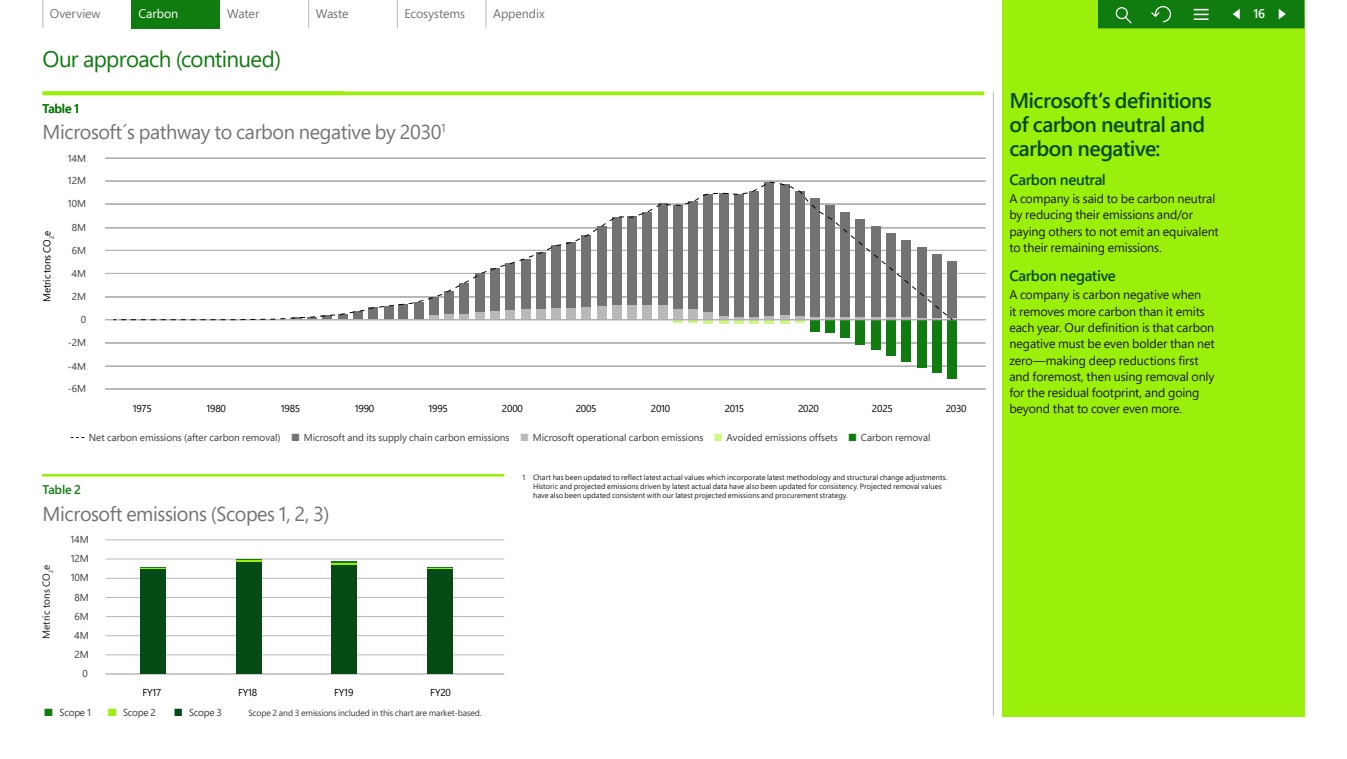
<style>
.page{position:relative;width:1347px;height:759px;background:#fff}
.page>*{position:absolute;margin:0;border:0;box-sizing:border-box;transform-origin:0 0}
.t1{font:22.5px "Segoe Pro";letter-spacing:-.03em;color:#107c10}
.t2{font:600 21.25px/23.8px "Segoe Pro";letter-spacing:-.025em;color:#054b16}
.t3{font:20px "Segoe Pro";letter-spacing:-.02em;color:#737373}
.t4{font:600 15px "Segoe Pro";letter-spacing:-.02em;color:#054b16}
.t5{font:12.5px/16.2px "Segoe Pro";letter-spacing:-.01em;color:#1a1a1a}
.t6{font:12.5px "Segoe Pro";letter-spacing:-.005em;color:#737373}
.t7{font:600 12.5px "Segoe Pro";letter-spacing:-.015em;color:#107c10}
.t8{font:12.5px "Segoe Pro";letter-spacing:-.005em;color:#fff}
.t9{font:600 12.5px "Segoe Pro";color:#fff}
.t10{font:10px "Segoe Pro";color:#3c3c3b}
.t11{font:10px "Segoe Pro";letter-spacing:-.02em;color:#000}
.t12{font:10px "Segoe Pro";color:#1a1a1a}
.t13{font:8.75px "Segoe Pro";letter-spacing:-.02em;color:#3c3c3b}
.t14{font:7.5px/9.4px "Segoe Pro";letter-spacing:.005em;color:#1a1a1a}
.s1{color:#1a1a1a}
</style>
<div class="page">
<hr style="left:993px;top:91px;width:1px;height:625px;background:#b9b9b9">
<div style="left:131px;top:0;width:89px;height:28px;background:#107c10"></div>
<svg style="left:308px;top:0;width:1px;height:28px"></svg>
<svg style="left:397px;top:0;width:1px;height:28px"></svg>
<svg style="left:485px;top:0;width:1px;height:28px"></svg>
<svg style="left:43px;top:0;width:1px;height:28px"></svg>
<hr style="left:105px;top:388px;width:880px;height:1px;background:#b9b9b9">
<hr style="left:105px;top:366px;width:880px;height:1px;background:#b9b9b9">
<hr style="left:105px;top:342px;width:880px;height:1px;background:#b9b9b9">
<hr style="left:105px;top:296px;width:880px;height:1px;background:#b9b9b9">
<hr style="left:105px;top:273px;width:880px;height:1px;background:#b9b9b9">
<hr style="left:105px;top:250px;width:880px;height:1px;background:#b9b9b9">
<hr style="left:105px;top:227px;width:880px;height:1px;background:#b9b9b9">
<hr style="left:105px;top:204px;width:880px;height:1px;background:#b9b9b9">
<hr style="left:105px;top:181px;width:880px;height:1px;background:#b9b9b9">
<hr style="left:105px;top:158px;width:880px;height:1px;background:#b9b9b9">
<svg style="left:673px;top:320px;width:10px;height:3px"></svg>
<svg style="left:688px;top:320px;width:10px;height:3px"></svg>
<svg style="left:703px;top:320px;width:10px;height:3px"></svg>
<svg style="left:718px;top:320px;width:15px;height:3px"></svg>
<svg style="left:733px;top:320px;width:10px;height:3px"></svg>
<svg style="left:749px;top:320px;width:10px;height:3px"></svg>
<svg style="left:764px;top:320px;width:10px;height:4px"></svg>
<svg style="left:779px;top:320px;width:10px;height:4px"></svg>
<svg style="left:794px;top:320px;width:10px;height:2px"></svg>
<div style="left:947px;top:261px;width:9px;height:57px;background:#737373"></div>
<div style="left:810px;top:319px;width:10px;height:12px;background:#107c10"></div>
<div style="left:825px;top:319px;width:10px;height:13px;background:#107c10"></div>
<div style="left:840px;top:319px;width:10px;height:19px;background:#107c10"></div>
<div style="left:855px;top:319px;width:10px;height:25px;background:#107c10"></div>
<div style="left:870px;top:319px;width:10px;height:31px;background:#107c10"></div>
<div style="left:885px;top:319px;width:10px;height:37px;background:#107c10"></div>
<div style="left:901px;top:319px;width:10px;height:42px;background:#107c10"></div>
<div style="left:916px;top:319px;width:10px;height:48px;background:#107c10"></div>
<div style="left:931px;top:319px;width:10px;height:53px;background:#107c10"></div>
<div style="left:947px;top:319px;width:9px;height:60px;background:#107c10"></div>
<hr style="left:105px;top:319px;width:880px;height:1px;background:#b9b9b9">
<svg style="left:120px;top:181px;width:829px;height:139px"></svg>
<svg style="left:947px;top:317px;width:9px;height:3px"></svg>
<svg style="left:43px;top:91px;width:941px;height:4px;fill:#9bf00b"></svg>
<hr style="left:43px;top:474px;width:461px;height:2px;background:#9bf00b">
<hr style="left:106px;top:673px;width:398px;height:1px;background:#b9b9b9">
<hr style="left:106px;top:654px;width:398px;height:1px;background:#b9b9b9">
<hr style="left:106px;top:635px;width:398px;height:1px;background:#b9b9b9">
<hr style="left:106px;top:616px;width:398px;height:1px;background:#b9b9b9">
<hr style="left:106px;top:597px;width:398px;height:1px;background:#b9b9b9">
<hr style="left:106px;top:577px;width:398px;height:1px;background:#b9b9b9">
<hr style="left:106px;top:558px;width:398px;height:1px;background:#b9b9b9">
<hr style="left:106px;top:539px;width:398px;height:1px;background:#b9b9b9">
<hr style="left:332px;top:561px;width:25px;height:2px;background:#107c10">
<hr style="left:236px;top:558px;width:25px;height:2px;background:#107c10">
<svg style="left:141px;top:567px;width:25px;height:1px"></svg>
<svg style="left:427px;top:567px;width:25px;height:2px"></svg>
<hr style="left:332px;top:563px;width:25px;height:2px;background:#9bf00b">
<hr style="left:236px;top:560px;width:25px;height:2px;background:#9bf00b">
<hr style="left:141px;top:568px;width:25px;height:2px;background:#9bf00b">
<div style="left:427px;top:569px;width:25px;height:104px;background:#054b16"></div>
<div style="left:332px;top:565px;width:25px;height:108px;background:#054b16"></div>
<div style="left:236px;top:562px;width:25px;height:111px;background:#054b16"></div>
<div style="left:141px;top:569px;width:25px;height:104px;background:#054b16"></div>
<div style="left:1002px;top:0;width:302px;height:716px;background:#9bf00b"></div>
<svg style="left:1098px;top:0;width:206px;height:29px"></svg>
<p class="t6" style="left:50px;top:5px;width:52px">Overview</p>
<p class="t8" style="left:139px;top:5px;width:41px">Carbon</p>
<p class="t6" style="left:227px;top:5px;width:34px">Water</p>
<p class="t6" style="left:316px;top:5px;width:34px">Waste</p>
<p class="t6" style="left:404px;top:5px;width:62px">Ecosystems</p>
<p class="t6" style="left:493px;top:5px;width:53px">Appendix</p>
<h1 class="t1" style="left:43px;top:43px;width:240px">Our approach (continued)</h1>
<p class="t7" style="left:43px;top:100px;width:38px">Table 1</p>
<h3 class="t3" style="left:43px;top:118px;width:405px">Microsoft´s pathway to carbon negative by 2030<sup>1</sup></h3>
<p class="t11" style="left:40px;top:302px;width:72px;rotate:-90deg">Metric tons CO e<sub>2</sub></p>
<p class="t10" style="left:68px;top:151px;width:20px">14M</p>
<p class="t10" style="left:68px;top:174px;width:20px">12M</p>
<p class="t10" style="left:68px;top:197px;width:20px">10M</p>
<p class="t10" style="left:72px;top:221px;width:16px">8M</p>
<p class="t10" style="left:72px;top:243px;width:16px">6M</p>
<p class="t10" style="left:72px;top:266px;width:16px">4M</p>
<p class="t10" style="left:72px;top:290px;width:16px">2M</p>
<p class="t10" style="left:81px;top:312px;width:7px">0</p>
<p class="t10" style="left:68px;top:336px;width:20px">-2M</p>
<p class="t10" style="left:68px;top:359px;width:20px">-4M</p>
<p class="t10" style="left:68px;top:382px;width:20px">-6M</p>
<p class="t11" style="left:133px;top:402px;width:21px">1975</p>
<p class="t11" style="left:206px;top:402px;width:21px">1980</p>
<p class="t11" style="left:281px;top:402px;width:21px">1985</p>
<p class="t11" style="left:355px;top:402px;width:21px">1990</p>
<p class="t11" style="left:428px;top:402px;width:21px">1995</p>
<p class="t11" style="left:502px;top:402px;width:22px">2000</p>
<p class="t11" style="left:576px;top:402px;width:22px">2005</p>
<p class="t11" style="left:651px;top:402px;width:21px">2010</p>
<p class="t11" style="left:724px;top:402px;width:21px">2015</p>
<p class="t11" style="left:798px;top:402px;width:22px">2020</p>
<p class="t11" style="left:872px;top:402px;width:22px">2025</p>
<p class="t11" style="left:945px;top:402px;width:22px">2030</p>
<p class="t10" style="left:89px;top:431px;width:193px">Net carbon emissions (after carbon removal)</p>
<p class="t10" style="left:304px;top:431px;width:207px">Microsoft and its supply chain carbon emissions</p>
<p class="t10" style="left:533px;top:431px;width:172px">Microsoft operational carbon emissions</p>
<p class="t10" style="left:726px;top:431px;width:113px">Avoided emissions offsets</p>
<p class="t10" style="left:861px;top:431px;width:71px">Carbon removal</p>
<p class="t7" style="left:43px;top:481px;width:40px">Table 2</p>
<h3 class="t3" style="left:43px;top:500px;width:289px">Microsoft emissions (Scopes 1, 2, 3)</h3>
<p class="t12" style="left:40px;top:638px;width:75px;rotate:-90deg">Metric tons CO<sub>2</sub>e</p>
<p class="t10" style="left:71px;top:532px;width:20px">14M</p>
<p class="t10" style="left:71px;top:551px;width:19px">12M</p>
<p class="t10" style="left:71px;top:570px;width:19px">10M</p>
<p class="t10" style="left:74px;top:590px;width:16px">8M</p>
<p class="t10" style="left:74px;top:609px;width:16px">6M</p>
<p class="t10" style="left:74px;top:628px;width:16px">4M</p>
<p class="t10" style="left:74px;top:647px;width:16px">2M</p>
<p class="t10" style="left:83px;top:666px;width:7px">0</p>
<p class="t11" style="left:142px;top:685px;width:20px">FY17</p>
<p class="t11" style="left:238px;top:685px;width:21px">FY18</p>
<p class="t11" style="left:334px;top:685px;width:21px">FY19</p>
<p class="t11" style="left:430px;top:685px;width:22px">FY20</p>
<p class="t10" style="left:60px;top:705px;width:33px">Scope 1</p>
<p class="t10" style="left:123px;top:705px;width:34px">Scope 2</p>
<p class="t13" style="left:248px;top:706px;width:235px">Scope 2 and 3 emissions included in this chart are market-based.</p>
<p class="t10" style="left:189px;top:705px;width:34px">Scope 3</p>
<p class="t14" style="left:533px;top:472px;width:416px;text-indent:-11px">1 Chart has been updated to reflect latest actual values which incorporate latest methodology and structural change adjustments.<br>Historic and projected emissions driven by latest actual data have also been updated for consistency. Projected removal values have also been updated consistent with our latest projected emissions and procurement strategy.</p>
<h2 class="t2" style="left:1009px;top:88px;width:204px">Microsoft<span class="s1">’</span>s definitions of carbon neutral and carbon negative:</h2>
<p class="t4" style="left:1009px;top:169px;width:98px">Carbon neutral</p>
<p class="t5" style="left:1009px;top:190px;width:211px">A company is said to be carbon neutral by reducing their emissions and/or paying others to not emit an equivalent to their remaining emissions.</p>
<p class="t4" style="left:1009px;top:266px;width:108px">Carbon negative</p>
<p class="t5" style="left:1009px;top:286px;width:207px">A company is carbon negative when<br>it removes more carbon than it emits each year. Our definition is that carbon negative must be even bolder than net zero—making deep reductions first and foremost, then using removal only for the residual footprint, and going beyond that to cover even more.</p>
<p class="t9" style="left:1253px;top:5px;width:13px">16</p>
</div>
